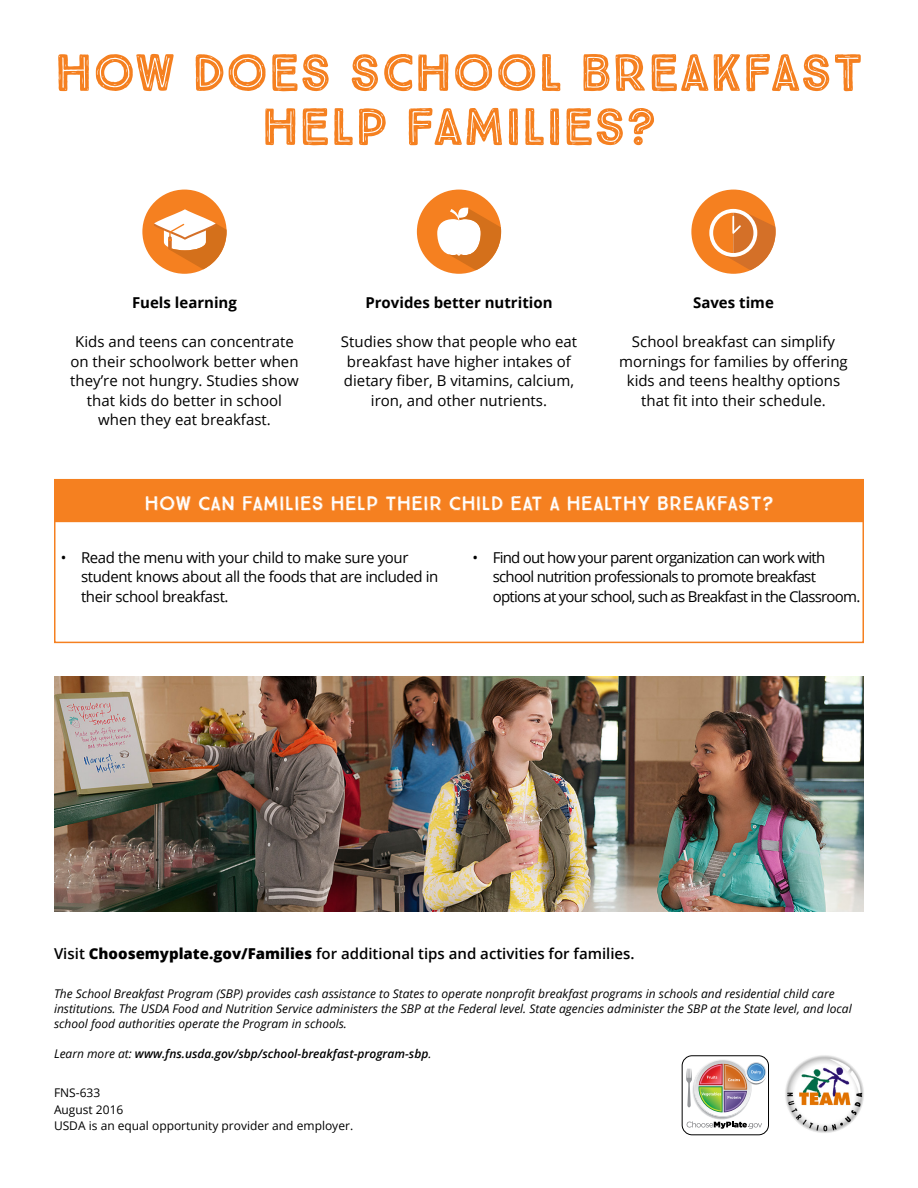
<style>
.page{position:relative;width:918px;height:1188px;background:#fff}
.page>*{position:absolute;margin:0;border:0;box-sizing:border-box;transform-origin:0 0}
.t1{font:900 52.5px/54px "True North Rough Inline";color:#f58020;text-align:center}
.t2{font:19.5px "True North Rough Dots";letter-spacing:-.025em;color:#fff}
.Paragraph_Style_1{font:15px/19.5px "Open Sans";color:#000;text-align:center}
.Paragraph_Style_1-2{font:15px/19.5px "Open Sans";letter-spacing:-.05em;color:#000}
.Paragraph_Style_1-3{font:15px/19.5px "Open Sans";letter-spacing:-.025em;color:#000}
.t3{font:600 15px "Open Sans";color:#000}
.Paragraph_Style_1-4{font:700 15px "Open Sans";color:#000}
.t4{font:italic 12px/15px "Open Sans";color:#000}
.t5{font:italic 600 12px "Open Sans";color:#000}
.t6{font:12px "Open Sans";color:#000}
.s1{font-weight:800}
.s2{font-weight:400}
</style>
<div class="page">
<div style="left:54px;top:479px;width:810px;height:43px;background:#f58020"></div>
<div style="left:54px;top:479px;width:810px;height:164px;border:2px solid #f58020"></div>
<img style="left:785px;top:1055px;width:79px;height:78px">
<div style="left:682px;top:1056px;width:87px;height:79px;border:1px solid #000;border-radius:10px"></div>
<img style="left:686px;top:1059px;width:80px;height:70px">
<div style="left:691px;top:190px;width:85px;height:84px;background:#f58020;border-radius:50%"></div>
<svg style="left:709px;top:209px;width:48px;height:48px"></svg>
<svg style="left:713px;top:211px;width:63px;height:59px"></svg>
<div style="left:142px;top:190px;width:85px;height:84px;background:#f58020;border-radius:50%"></div>
<svg style="left:154px;top:209px;width:62px;height:28px"></svg>
<svg style="left:154px;top:212px;width:73px;height:57px"></svg>
<div style="left:417px;top:190px;width:84px;height:84px;background:#f58020;border-radius:50%"></div>
<svg style="left:437px;top:207px;width:64px;height:63px"></svg>
<img style="left:54px;top:677px;width:810px;height:234px">
<p class="t1" style="left:55px;top:46px;width:810px">HOW DOES SCHOOL BREAKFAST<br>HELP FAMILIES?</p>
<p class="Paragraph_Style_1-4" style="left:132px;top:292px;width:106px">Fuels learning</p>
<p class="Paragraph_Style_1" style="left:70px;top:332px;width:230px">Kids and teens can concentrate on their schoolwork better when they’re not hungry. Studies show that kids do better in school when they eat breakfast.</p>
<p class="Paragraph_Style_1-4" style="left:365px;top:292px;width:189px">Provides better nutrition</p>
<p class="Paragraph_Style_1" style="left:341px;top:332px;width:238px">Studies show that people who eat breakfast have higher intakes of dietary fiber, B vitamins, calcium, iron, and other nutrients.</p>
<p class="Paragraph_Style_1-4" style="left:693px;top:292px;width:82px">Saves time</p>
<p class="Paragraph_Style_1" style="left:619px;top:332px;width:230px">School breakfast can simplify mornings for families by offering kids and teens healthy options that fit into their schedule.</p>
<p class="t2" style="left:144px;top:491px;width:631px">HOW CAN FAMILIES HELP THEIR CHILD EAT A HEALTHY BREAKFAST?</p>
<p class="Paragraph_Style_1-3" style="left:81px;top:547px;width:359px;text-indent:-20px">• Read the menu with your child to make sure your student knows about all the foods that are included in their school breakfast.</p>
<p class="Paragraph_Style_1-2" style="left:493px;top:547px;width:369px;text-indent:-20px">• Find out how your parent organization can work with school nutrition professionals to promote breakfast options at your school, such as Breakfast in the Classroom.</p>
<p class="t3" style="left:54px;top:944px;width:582px">Visit <span class="s1">Choosemyplate.gov/Families</span> for additional tips and activities for families.</p>
<p class="t4" style="left:54px;top:986px;width:799px">The School Breakfast Program (SBP) provides cash assistance to States to operate nonprofit breakfast programs in schools and residential child care institutions. The USDA Food and Nutrition Service administers the SBP at the Federal level. State agencies administer the SBP at the State level, and local school food authorities operate the Program in schools.</p>
<p class="t5" style="left:54px;top:1046px;width:379px"><span class="s2">Learn more at:</span> www.fns.usda.gov/sbp/school-breakfast-program-sbp<span class="s2">.</span></p>
<p class="t6" style="left:54px;top:1085px;width:48px">FNS-633</p>
<p class="t6" style="left:54px;top:1101px;width:71px">August 2016</p>
<p class="t6" style="left:54px;top:1118px;width:301px">USDA is an equal opportunity provider and employer.</p>
</div>
